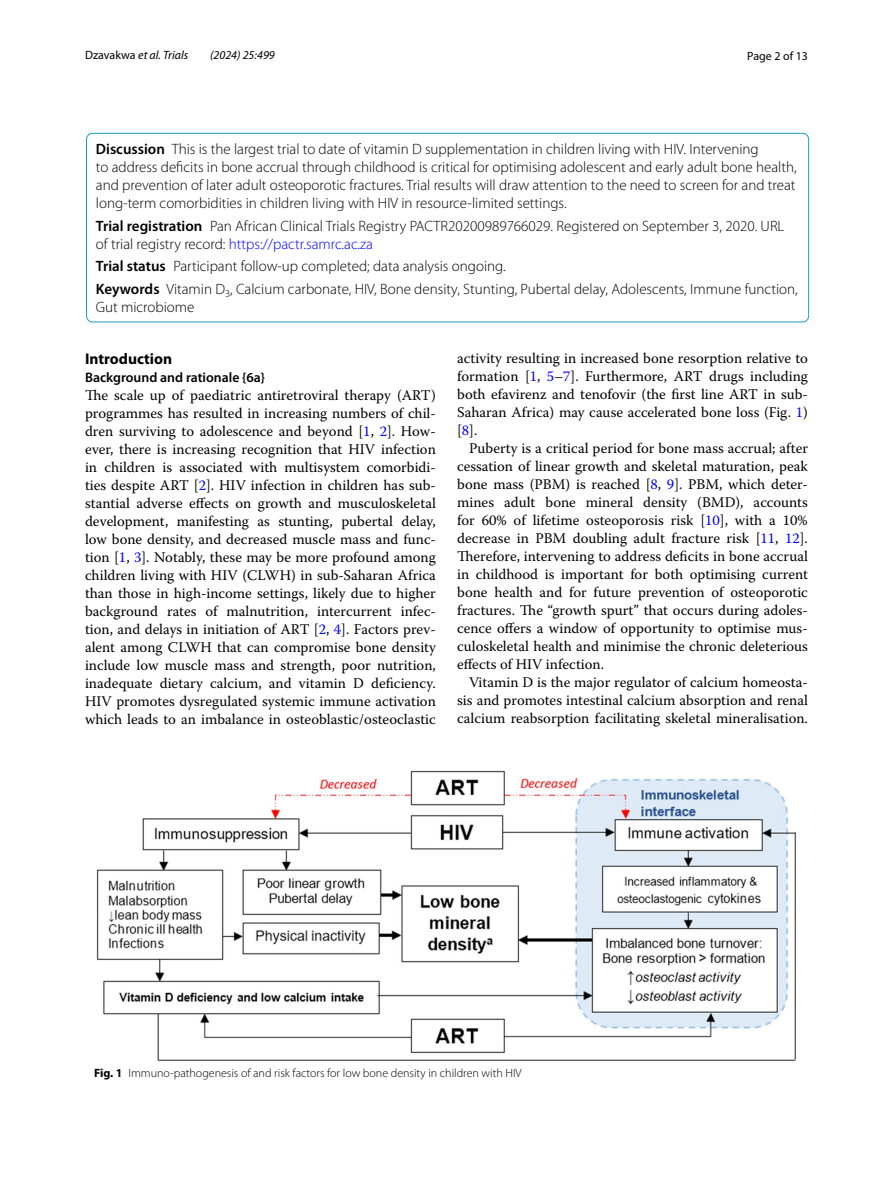
<style>
.page{position:relative;width:893px;height:1187px;background:#fff}
.page>*{position:absolute;margin:0;border:0;box-sizing:border-box;transform-origin:0 0}
.t1{font:700 15.45px "Myriad Pro";color:#000}
.t2{font:300 15px/18px "Myriad Pro";color:#000}
.t3{font:14.7px/18px "Warnock Pro";color:#000;text-align:justify}
.t4{font:600 13.8px "Myriad Pro";color:#000}
.t5{font:300 12px "Myriad Pro";color:#000}
.t6{font:italic 12px "Myriad Pro";color:#000}
.t7{font:12px "Myriad Pro";color:#000}
.s1{font-style:normal}
.s2{font-weight:600}
.s3{color:#00f}
.s4{font-weight:700}
</style>
<div class="page">
<div style="left:86px;top:133px;width:723px;height:189px;border:1px solid #1e9dc1;border-radius:6px"></div>
<img style="left:96px;top:770px;width:700px;height:291px">
<p class="t6" style="left:85px;top:48px;width:105px"><span class="s1">Dzavakwa</span> et al. Trials</p>
<p class="t6" style="left:210px;top:48px;width:66px">(2024) 25:499</p>
<p class="t7" style="left:747px;top:48px;width:62px">Page 2 of 13</p>
<p class="t2" style="left:96px;top:140px;width:702px"><span class="s2">Discussion</span> This is the largest trial to date of vitamin D supplementation in children living with HIV. Intervening<br>to address deficits in bone accrual through childhood is critical for optimising adolescent and early adult bone health, and prevention of later adult osteoporotic fractures. Trial results will draw attention to the need to screen for and treat long-term comorbidities in children living with HIV in resource-limited settings.</p>
<p class="t2" style="left:96px;top:217px;width:690px"><span class="s2">Trial registration</span> Pan African Clinical Trials Registry PACTR20200989766029. Registered on September 3, 2020. URL of trial registry record: <span class="s3">https://pactr.samrc.ac.za</span></p>
<p class="t2" style="left:96px;top:255px;width:703px;line-height:22.5px"><span class="s2">Trial status</span> Participant follow-up completed; data analysis ongoing.<br><span class="s2">Keywords</span> Vitamin D<sub>3</sub>, Calcium carbonate, HIV, Bone density, Stunting, Pubertal delay, Adolescents, Immune function,</p>
<p class="t2" style="left:96px;top:298px;width:100px">Gut microbiome</p>
<p class="t1" style="left:85px;top:348px;width:89px">Introduction</p>
<p class="t4" style="left:85px;top:368px;width:181px">Background and rationale {6a}</p>
<p class="t3" style="left:85px;top:386px;width:352px">The scale up of paediatric antiretroviral therapy (ART) programmes has resulted in increasing numbers of chil&shy;dren surviving to adolescence and beyond [<span class="s3">1</span>, <span class="s3">2</span>]. How&shy;ever, there is increasing recognition that HIV infection in children is associated with multisystem comorbidi&shy;ties despite ART [<span class="s3">2</span>]. HIV infection in children has sub&shy;stantial adverse effects on growth and musculoskeletal development, manifesting as stunting, pubertal delay, low bone density, and decreased muscle mass and func&shy;tion [<span class="s3">1</span>, <span class="s3">3</span>]. Notably, these may be more profound among children living with HIV (CLWH) in sub-Saharan Africa than those in high-income settings, likely due to higher background rates of malnutrition, intercurrent infec&shy;tion, and delays in initiation of ART [<span class="s3">2</span>, <span class="s3">4</span>]. Factors prev&shy;alent among CLWH that can compromise bone density include low muscle mass and strength, poor nutrition, inadequate dietary calcium, and vitamin D deficiency.<br>HIV promotes dysregulated systemic immune activation which leads to an imbalance in osteoblastic/osteoclastic</p>
<p class="t3" style="left:457px;top:349px;width:352px">activity resulting in increased bone resorption relative to formation [<span class="s3">1</span>, <span class="s3">5</span>–<span class="s3">7</span>]. Furthermore, ART drugs including both efavirenz and tenofovir (the first line ART in sub-Saharan Africa) may cause accelerated bone loss (Fig. <span class="s3">1</span>) [<span class="s3">8</span>].</p>
<p class="t3" style="left:457px;top:439px;width:352px;text-indent:12px">Puberty is a critical period for bone mass accrual; after cessation of linear growth and skeletal maturation, peak bone mass (PBM) is reached [<span class="s3">8</span>, <span class="s3">9</span>]. PBM, which deter&shy;mines adult bone mineral density (BMD), accounts for 60% of lifetime osteoporosis risk [<span class="s3">10</span>], with a 10% decrease in PBM doubling adult fracture risk [<span class="s3">11</span>, <span class="s3">12</span>].<br>Therefore, intervening to address deficits in bone accrual in childhood is important for both optimising current bone health and for future prevention of osteoporotic fractures. The “growth spurt” that occurs during adoles&shy;cence offers a window of opportunity to optimise mus&shy;culoskeletal health and minimise the chronic deleterious effects of HIV infection.</p>
<p class="t3" style="left:457px;top:673px;width:352px;text-indent:12px">Vitamin D is the major regulator of calcium homeosta&shy;sis and promotes intestinal calcium absorption and renal calcium reabsorption facilitating skeletal mineralisation.</p>
<p class="t5" style="left:94px;top:1066px;width:429px"><span class="s4">Fig. 1</span> Immuno-pathogenesis of and risk factors for low bone density in children with HIV</p>
</div>
